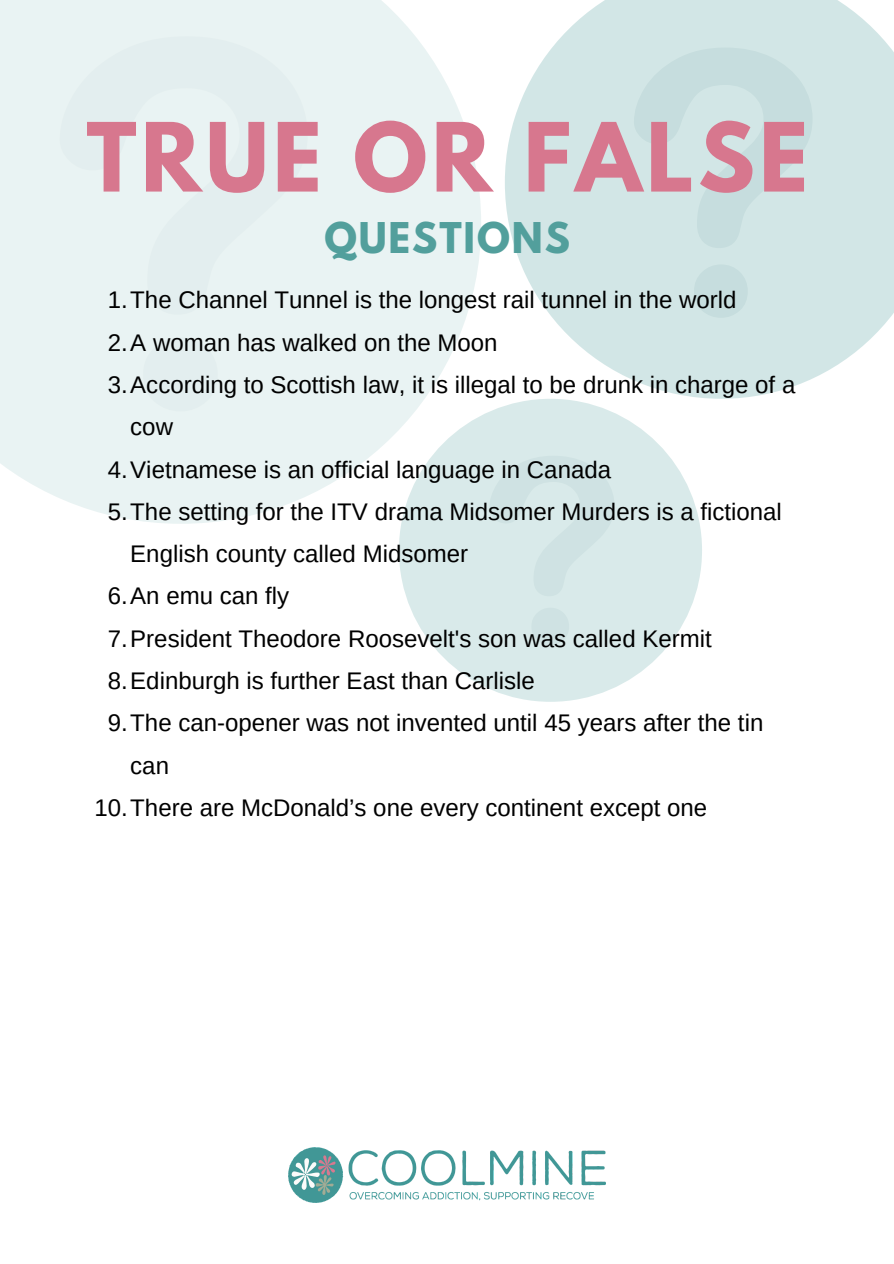
<style>
.page{position:relative;width:894px;height:1264px;background:#fff}
.page>*{position:absolute;margin:0;border:0;box-sizing:border-box;transform-origin:0 0}
.t1{font:700 84.45px "League Spartan";letter-spacing:.05em;color:#d7778e}
.t2{font:700 37.5px "League Spartan";letter-spacing:.05em;color:#529f9c}
.t3{font:24px/42.3px "Arimo";color:#000}
</style>
<div class="page">
<svg style="left:0;top:0;width:481px;height:524px;fill:#e9f3f3"></svg>
<div style="left:60px;top:36px;width:247px;height:375px;background:#e9f3f3"></div>
<svg style="left:505px;top:0;width:388px;height:399px;fill:#d2e6e6"></svg>
<svg style="left:633px;top:48px;width:179px;height:270px;background:#cde2e3"></svg>
<div style="left:399px;top:399px;width:302px;height:302px;background:#d9eaea;border-radius:50%"></div>
<img style="left:288px;top:1147px;width:317px;height:55px">
<p class="t1" style="left:86px;top:115px;width:723px">TRUE OR FALSE</p>
<p class="t2" style="left:324px;top:219px;width:247px">QUESTIONS</p>
<p class="t3" style="left:108px;top:279px;width:630px">1.The Channel Tunnel is the longest rail tunnel in the world</p>
<p class="t3" style="left:108px;top:321px;width:391px">2.A woman has walked on the Moon</p>
<p class="t3" style="left:130px;top:363px;width:666px;text-indent:-22px">3.According to Scottish law, it is illegal to be drunk in charge of a cow</p>
<p class="t3" style="left:108px;top:448px;width:504px">4.Vietnamese is an official language in Canada</p>
<p class="t3" style="left:130px;top:490px;width:653px;text-indent:-22px">5.The setting for the ITV drama Midsomer Murders is a fictional<br>English county called Midsomer</p>
<p class="t3" style="left:108px;top:575px;width:183px">6.An emu can fly</p>
<p class="t3" style="left:108px;top:617px;width:605px">7.President Theodore Roosevelt's son was called Kermit</p>
<p class="t3" style="left:108px;top:659px;width:428px">8.Edinburgh is further East than Carlisle</p>
<p class="t3" style="left:130px;top:702px;width:634px;text-indent:-22px">9.The can-opener was not invented until 45 years after the tin can</p>
<p class="t3" style="left:94px;top:786px;width:614px">10.There are McDonald’s one every continent except one</p>
</div>
